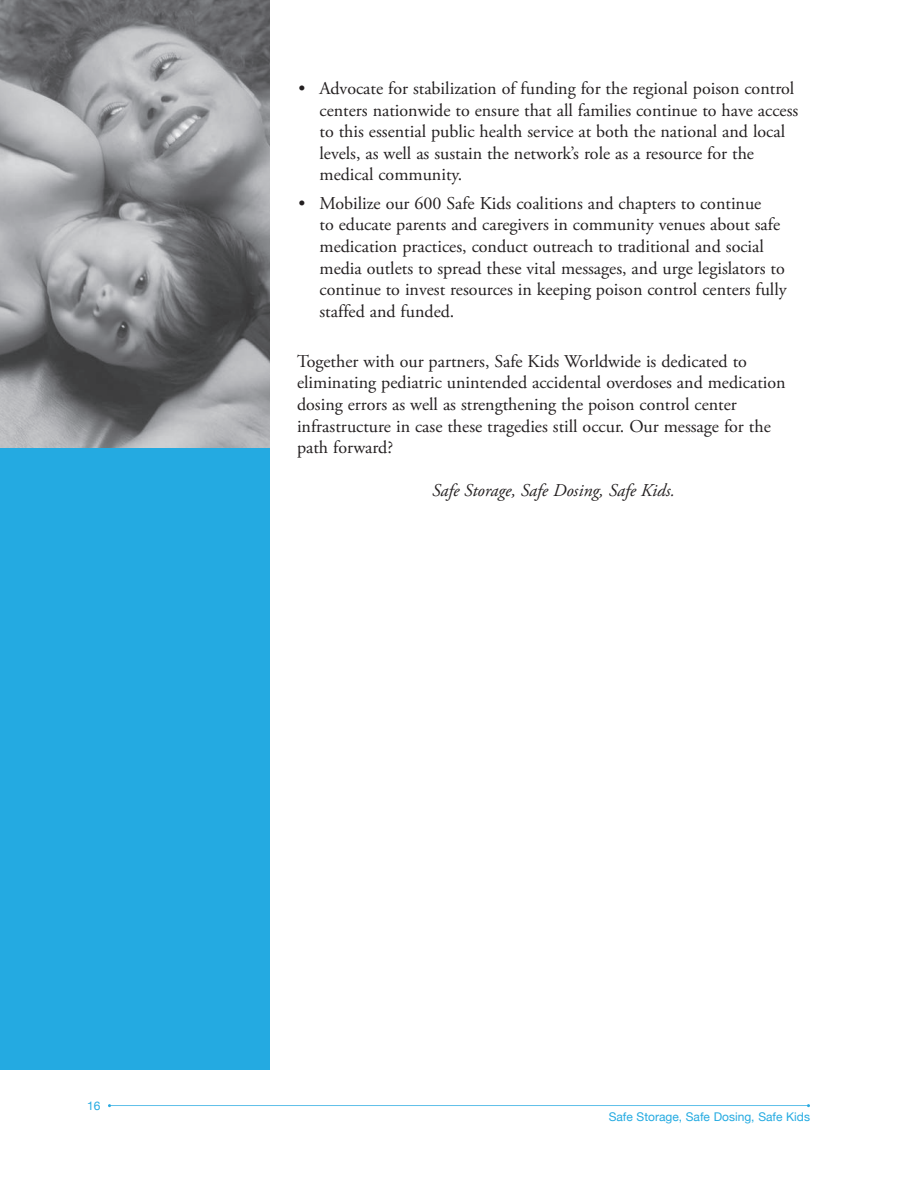
<style>
.page{position:relative;width:918px;height:1188px;background:#fff}
.page>*{position:absolute;margin:0;border:0;box-sizing:border-box;transform-origin:0 0}
.t1{font:18px/21.6px "Adobe Garamond Pro";color:#231f20}
.t2{font:italic 18px "Adobe Garamond Pro";color:#231f20}
.t3{font:12px "Helvetica Neue";color:#24aae1}
</style>
<div class="page">
<hr style="left:111px;top:1105px;width:696px;height:1px;background:#2aabe2">
<div style="left:0;top:0;width:270px;height:1069px;background:#24aae1"></div>
<img style="left:0;top:0;width:270px;height:448px">
<p class="t1" style="left:320px;top:78px;width:480px;text-indent:-21px">• Advocate for stabilization of funding for the regional poison control centers nationwide to ensure that all families continue to have access to this essential public health service at both the national and local levels, as well as sustain the network’s role as a resource for the medical community.</p>
<p class="t1" style="left:320px;top:193px;width:469px;text-indent:-21px">• Mobilize our 600 Safe Kids coalitions and chapters to continue<br>to educate parents and caregivers in community venues about safe medication practices, conduct outreach to traditional and social media outlets to spread these vital messages, and urge legislators to continue to invest resources in keeping poison control centers fully staffed and funded.</p>
<p class="t1" style="left:297px;top:351px;width:490px">Together with our partners, Safe Kids Worldwide is dedicated to eliminating pediatric unintended accidental overdoses and medication dosing errors as well as strengthening the poison control center infrastructure in case these tragedies still occur. Our message for the path forward?</p>
<p class="t2" style="left:432px;top:480px;width:244px">Safe Storage, Safe Dosing, Safe Kids.</p>
<p class="t3" style="left:87px;top:1098px;width:15px">16</p>
<p class="t3" style="left:609px;top:1109px;width:203px">Safe Storage, Safe Dosing, Safe Kids</p>
</div>
